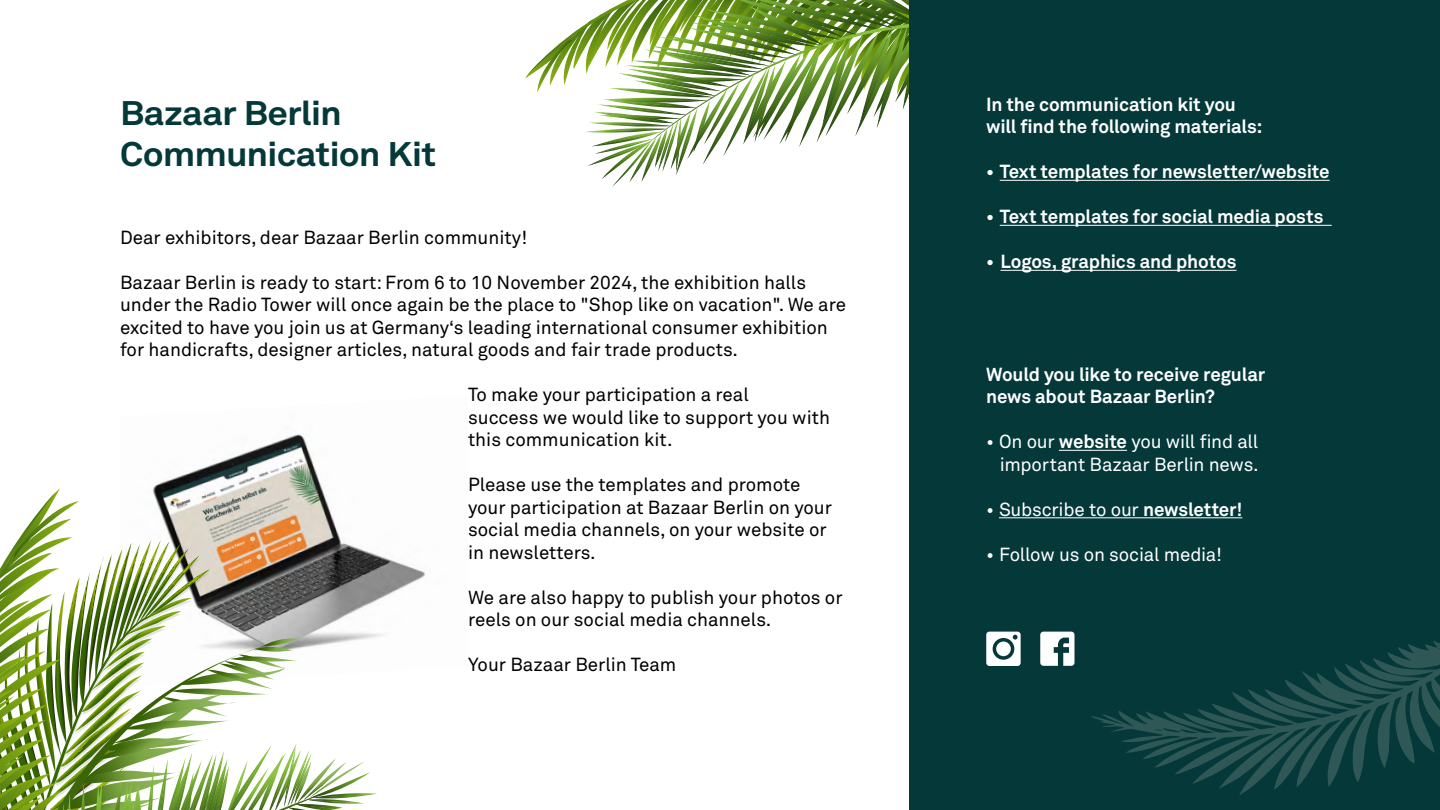
<style>
.page{position:relative;width:1440px;height:810px;background:#fff}
.page>*{position:absolute;margin:0;border:0;box-sizing:border-box;transform-origin:0 0}
.t1{font:700 33.75px "Akkurat Std";letter-spacing:-.025em;color:#043839;scale:1.09 1}
.t2{font:18.75px/22.5px "Akkurat Std";color:#000}
.t3{font:700 18.75px/22.5px "Akkurat Std";letter-spacing:-.01em;color:#fff}
.t4{font:18.75px/22.5px "Akkurat Std";letter-spacing:-.01em;color:#fff;text-align:right}
.s1{font-weight:700}
</style>
<div class="page">
<svg style="left:525px;top:0;width:384px;height:187px"></svg>
<div style="left:909px;top:0;width:531px;height:810px;background:#043839"></div>
<hr style="left:1000px;top:180px;width:330px;height:1px;background:#fff">
<hr style="left:1000px;top:225px;width:332px;height:1px;background:#fff">
<hr style="left:1000px;top:270px;width:237px;height:1px;background:#fff">
<hr style="left:1059px;top:450px;width:68px;height:1px;background:#fff">
<hr style="left:999px;top:517px;width:243px;height:1px;background:#fff">
<svg style="left:986px;top:632px;width:35px;height:34px"></svg>
<svg style="left:1040px;top:632px;width:34px;height:34px"></svg>
<svg style="left:1091px;top:641px;width:349px;height:154px"></svg>
<img style="left:290px;top:434px;width:135px;height:203px">
<img style="left:0;top:437px;width:378px;height:373px">
<p class="t1" style="left:120px;top:93px;width:205px">Bazaar Berlin</p>
<p class="t1" style="left:120px;top:133px;width:292px">Communication Kit</p>
<p class="t2" style="left:120px;top:226px;width:409px">Dear exhibitors, dear Bazaar Berlin community!</p>
<p class="t2" style="left:120px;top:271px;width:728px">Bazaar Berlin is ready to start: From 6 to 10 November 2024, the exhibition halls under the Radio Tower will once again be the place to "Shop like on vacation". We are excited to have you join us at Germany‘s leading international consumer exhibition for handicrafts, designer articles, natural goods and fair trade products.</p>
<p class="t2" style="left:468px;top:383px;width:364px">To make your participation a real<br>success we would like to support you with this communication kit.</p>
<p class="t2" style="left:468px;top:473px;width:366px">Please use the templates and promote your participation at Bazaar Berlin on your social media channels, on your website or in newsletters.</p>
<p class="t2" style="left:468px;top:586px;width:376px">We are also happy to publish your photos or reels on our social media channels.</p>
<p class="t2" style="left:468px;top:653px;width:210px">Your Bazaar Berlin Team</p>
<p class="t3" style="left:986px;top:93px;width:278px">In the communication kit you will find the following materials:</p>
<p class="t3" style="left:986px;top:160px;width:345px">• Text templates for newsletter/website</p>
<p class="t3" style="left:986px;top:205px;width:339px">• Text templates for social media posts</p>
<p class="t3" style="left:986px;top:250px;width:252px">• Logos, graphics and photos</p>
<p class="t3" style="left:986px;top:363px;width:280px">Would you like to receive regular</p>
<p class="t3" style="left:986px;top:385px;width:230px">news about Bazaar Berlin?</p>
<p class="t4" style="left:986px;top:430px;width:274px">• On our <span class="s1">website</span> you will find all important Bazaar Berlin news.</p>
<p class="t4" style="left:986px;top:498px;width:258px">• Subscribe to our <span class="s1">newsletter!</span></p>
<p class="t4" style="left:986px;top:543px;width:237px">• Follow us on social media!</p>
</div>
